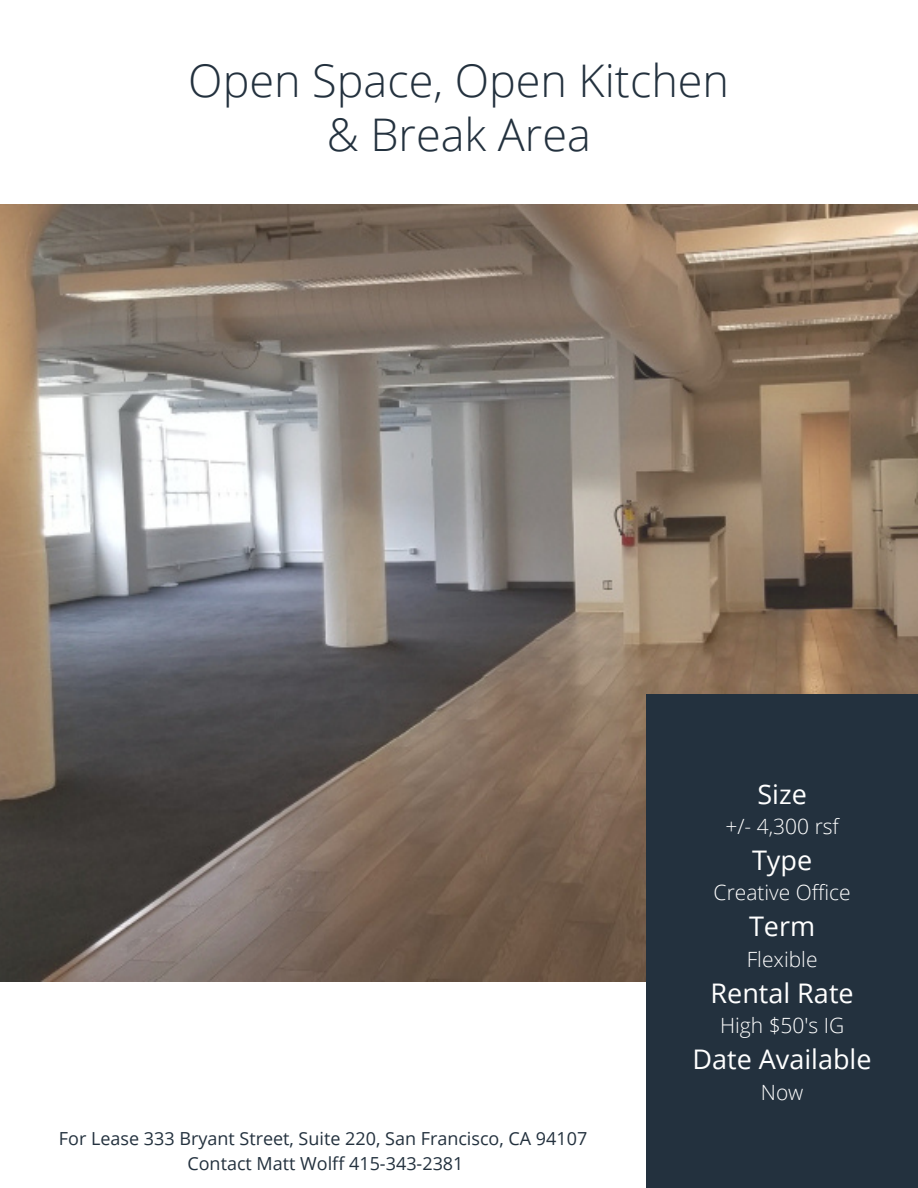
<style>
.page{position:relative;width:918px;height:1188px;background:#fff}
.page>*{position:absolute;margin:0;border:0;box-sizing:border-box;transform-origin:0 0}
.t1{font:300 45px "Open Sans";color:#23313e}
.t2{font:27px "Open Sans";color:#fff}
.t3{font:300 21px "Open Sans";color:#fff}
.t4{font:18px "Open Sans";color:#23313e}
</style>
<div class="page">
<img style="left:0;top:204px;width:918px;height:777px">
<div style="left:646px;top:694px;width:271px;height:494px;background:#23313e"></div>
<p class="t1" style="left:188px;top:48px;width:542px">Open Space, Open Kitchen</p>
<p class="t1" style="left:327px;top:102px;width:266px">&amp; Break Area</p>
<p class="t4" style="left:59px;top:1126px;width:530px">For Lease 333 Bryant Street, Suite 220, San Francisco, CA 94107</p>
<p class="t4" style="left:187px;top:1151px;width:278px">Contact Matt Wolff 415-343-2381</p>
<p class="t2" style="left:757px;top:775px;width:51px">Size</p>
<p class="t3" style="left:725px;top:812px;width:115px">+/- 4,300 rsf</p>
<p class="t2" style="left:752px;top:841px;width:62px">Type</p>
<p class="t3" style="left:714px;top:878px;width:139px">Creative Office</p>
<p class="t2" style="left:749px;top:908px;width:68px">Term</p>
<p class="t3" style="left:747px;top:944px;width:72px">Flexible</p>
<p class="t2" style="left:711px;top:974px;width:145px">Rental Rate</p>
<p class="t3" style="left:720px;top:1011px;width:126px">High $50's IG</p>
<p class="t2" style="left:693px;top:1040px;width:181px">Date Available</p>
<p class="t3" style="left:761px;top:1077px;width:44px">Now</p>
</div>
